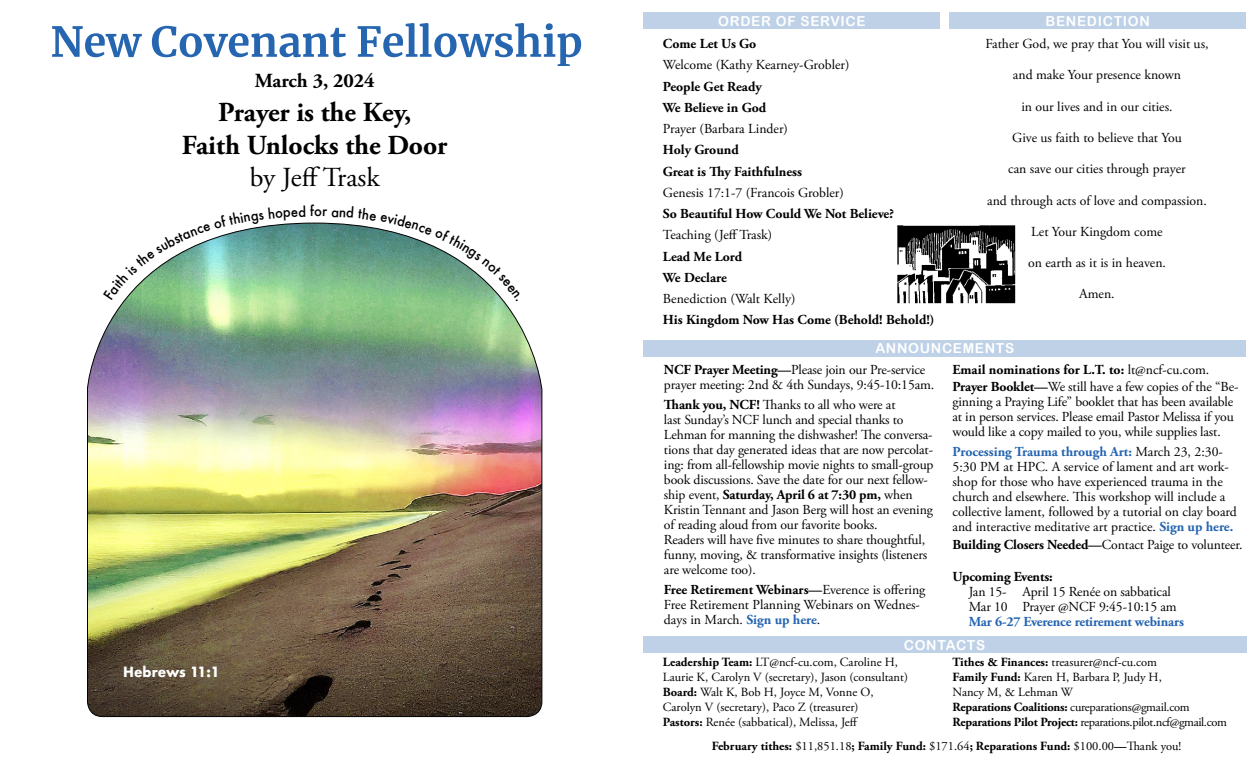
<style>
.page{position:relative;width:1260px;height:765px;background:#fff}
.page>*{position:absolute;margin:0;border:0;box-sizing:border-box;transform-origin:0 0}
.t1{font:700 27.5px/32.5px "Adobe Garamond Pro";color:#000;text-align:center}
.t2{font:27.5px "Adobe Garamond Pro";color:#000}
.t3{font:700 20px "Adobe Garamond Pro";color:#000}
.t4{font:13.75px/15px "Adobe Garamond Pro";letter-spacing:-.01em;color:#000}
.t5{font:700 13.75px/21.2px "Adobe Garamond Pro";color:#000}
.t6{font:13.75px "Arial Rounded MT Bold";letter-spacing:.05em;color:#fff}
.t7{font:700 13.75px "Adobe Garamond Pro";letter-spacing:-.01em;color:#2564b0}
.t8{font:700 13.75px "Futura";color:#fff;scale:.95 1}
.t9{font:500 13.75px "Futura";color:#000;scale:.95 1}
.t10{font:12.5px/15px "Adobe Garamond Pro";color:#000}
.t11{font:12.5px/15px "Adobe Garamond Pro";letter-spacing:-.02em;color:#000}
.t12{font:700 12.5px "Adobe Garamond Pro";color:#000}
.s1{font-weight:700}
.s2{font-weight:700;color:#2564b0}
.s3{font-weight:400}
</style>
<div class="page">
<svg style="left:52px;top:23px;width:529px;height:43px"></svg>
<img style="left:87px;top:223px;width:455px;height:494px">
<div style="left:643px;top:12px;width:298px;height:17px;background:#bed1e7"></div>
<div style="left:643px;top:340px;width:603px;height:17px;background:#bed1e7"></div>
<div style="left:949px;top:12px;width:297px;height:17px;background:#bed1e7"></div>
<div style="left:643px;top:636px;width:603px;height:17px;background:#bed1e7"></div>
<img style="left:897px;top:225px;width:119px;height:79px">
<svg style="left:103px;top:222px;width:202px;height:78px"></svg>
<svg style="left:323px;top:222px;width:197px;height:80px"></svg>
<h2 class="t3" style="left:255px;top:69px;width:122px">March 3, 2024</h2>
<h1 class="t1" style="left:182px;top:97px;width:267px">Prayer is the Key,<br>Faith Unlocks the Door</h1>
<h1 class="t2" style="left:250px;top:161px;width:131px">by Jeff Trask</h1>
<p class="t9" style="left:310px;top:202px;width:14px">fo</p>
<p class="t8" style="left:123px;top:662px;width:103px">Hebrews 11:1</p>
<p class="t6" style="left:718px;top:13px;width:149px">ORDER OF SERVICE</p>
<p class="t5" style="left:663px;top:34px;width:95px">Come Let Us Go</p>
<p class="t4" style="left:663px;top:58px;width:188px">Welcome (Kathy Kearney-Grobler)</p>
<p class="t5" style="left:663px;top:76px;width:105px">People Get Ready<br>We Believe in God</p>
<p class="t4" style="left:663px;top:122px;width:127px">Prayer (Barbara Linder)</p>
<p class="t5" style="left:663px;top:140px;width:141px">Holy Ground<br>Great is Thy Faithfulness</p>
<p class="t4" style="left:663px;top:186px;width:182px">Genesis 17:1-7 (Francois Grobler)</p>
<p class="t5" style="left:663px;top:203px;width:232px">So Beautiful How Could We Not Believe?</p>
<p class="t4" style="left:663px;top:228px;width:111px">Teaching (Jeff Trask)</p>
<p class="t5" style="left:663px;top:246px;width:81px">Lead Me Lord<br>We Declare</p>
<p class="t4" style="left:663px;top:292px;width:134px">Benediction (Walt Kelly)</p>
<p class="t5" style="left:663px;top:310px;width:273px">His Kingdom Now Has Come (Behold! Behold!)</p>
<p class="t6" style="left:1046px;top:13px;width:106px">BENEDICTION</p>
<p class="t4" style="left:985px;top:37px;width:225px">Father God, we pray that You will visit us,</p>
<p class="t4" style="left:1013px;top:68px;width:170px">and make Your presence known</p>
<p class="t4" style="left:1021px;top:99px;width:153px">in our lives and in our cities.</p>
<p class="t4" style="left:1012px;top:131px;width:171px">Give us faith to believe that You</p>
<p class="t4" style="left:1008px;top:162px;width:179px">can save our cities through prayer</p>
<p class="t4" style="left:987px;top:193px;width:221px">and through acts of love and compassion.</p>
<p class="t4" style="left:1031px;top:224px;width:133px">Let Your Kingdom come</p>
<p class="t4" style="left:1028px;top:256px;width:140px">on earth as it is in heaven.</p>
<p class="t4" style="left:1079px;top:287px;width:37px">Amen.</p>
<p class="t6" style="left:875px;top:340px;width:141px">ANNOUNCEMENTS</p>
<p class="t4" style="left:664px;top:362px;width:272px"><span class="s1">NCF Prayer Meeting—</span>Please join our Pre-service prayer meeting: 2nd &amp; 4th Sundays, 9:45-10:15am.</p>
<p class="t4" style="left:664px;top:397px;width:271px"><span class="s1">Thank you, NCF!</span> Thanks to all who were at<br>last Sunday’s NCF lunch and special thanks to Lehman for manning the dishwasher! The conversa&shy;tions that day generated ideas that are now percolat&shy;ing: from all-fellowship movie nights to small-group book discussions. Save the date for our next fellow&shy;ship event, <span class="s1">Saturday, April 6 at 7:30 pm,</span> when Kristin Tennant and Jason Berg will host an evening of reading aloud from our favorite books.<br>Readers will have five minutes to share thoughtful, funny, moving, &amp; transformative insights (listeners are welcome too).</p>
<p class="t4" style="left:664px;top:582px;width:263px"><span class="s1">Free Retirement Webinars—</span>Everence is offering<br>Free Retirement Planning Webinars on Wednes&shy;days in March. <span class="s2">Sign up here</span>.</p>
<p class="t4" style="left:953px;top:361px;width:287px;line-height:17.5px"><span class="s1">Email nominations for L.T. to:</span> lt@ncf-cu.com.<br><span class="s1">Prayer Booklet—</span>We still have a few copies of the “Be-</p>
<p class="t4" style="left:953px;top:395px;width:283px;text-align:justify">ginning a Praying Life” booklet that has been available at in person services. Please email Pastor Melissa if you would like a copy mailed to you, while supplies last.</p>
<p class="t4" style="left:953px;top:445px;width:286px"><span class="s2">Processing Trauma through Art:</span> March 23, 2:30- 5:30 PM at HPC. A service of lament and art work&shy;shop for those who have experienced trauma in the church and elsewhere. This workshop will include a collective lament, followed by a tutorial on clay board and interactive meditative art practice. <span class="s2">Sign up here.</span></p>
<p class="t4" style="left:953px;top:537px;width:292px"><span class="s1">Building Closers Needed—</span>Contact Paige to volunteer.</p>
<p class="t5" style="left:953px;top:567px;width:102px">Upcoming Events:</p>
<p class="t4" style="left:969px;top:585px;width:209px">Jan 15- April 15 Renée on sabbatical<br>Mar 10 Prayer @NCF 9:45-10:15 am</p>
<p class="t7" style="left:969px;top:614px;width:217px">Mar 6-27 Everence retirement webinars</p>
<p class="t6" style="left:904px;top:637px;width:83px">CONTACTS</p>
<p class="t10" style="left:663px;top:655px;width:247px"><span class="s1">Leadership Team:</span> LT@ncf-cu.com, Caroline H, Laurie K, Carolyn V (secretary), Jason (consultant)<br><span class="s1">Board:</span> Walt K, Bob H, Joyce M, Vonne O, Carolyn V (secretary), Paco Z (treasurer)<br><span class="s1">Pastors:</span> Renée (sabbatical), Melissa, Jeff</p>
<p class="t11" style="left:953px;top:655px;width:276px"><span class="s1">Tithes &amp; Finances:</span> treasurer@ncf-cu.com<br><span class="s1">Family Fund:</span> Karen H, Barbara P, Judy H,<br>Nancy M, &amp; Lehman W<br><span class="s1">Reparations Coalitions:</span> cureparations@gmail.com <span class="s1">Reparations Pilot Project:</span> reparations.pilot.ncf@gmail.com</p>
<p class="t12" style="left:712px;top:739px;width:471px">February tithes: <span class="s3">$11,851.18</span>; Family Fund: <span class="s3">$171.64</span>; Reparations Fund: <span class="s3">$100.00</span>—<span class="s3">Thank you!</span></p>
</div>
